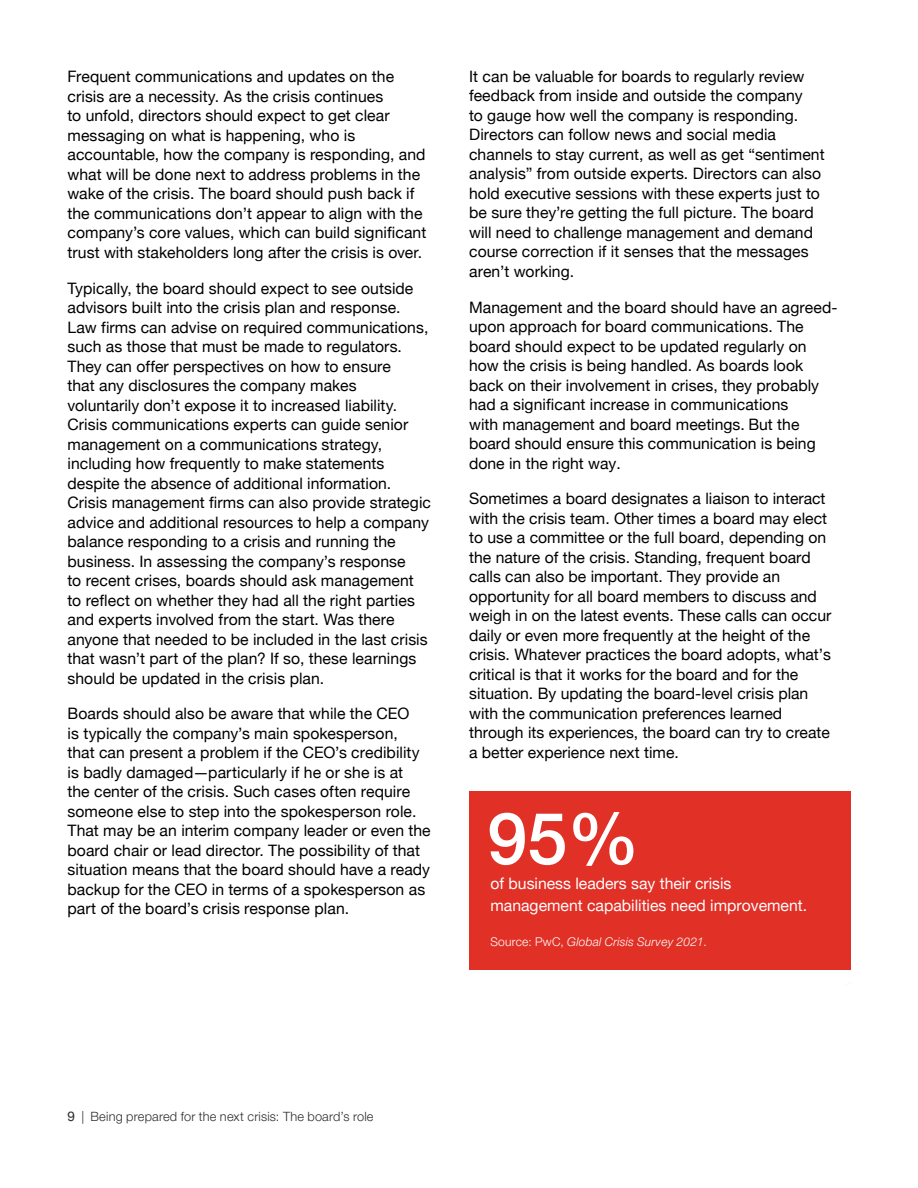
<style>
.page{position:relative;width:918px;height:1188px;background:#fff}
.page>*{position:absolute;margin:0;border:0;box-sizing:border-box;transform-origin:0 0}
.call_out_with_number{font:500 72px "Helvetica Neue LT Pro";color:#fff}
.Body_style_new{font:15.75px/19.5px "Helvetica Neue";letter-spacing:.005em;color:#000}
.Source{font:15.75px/22.6px "Helvetica Neue LT Pro";color:#fff}
.t1{font:300 12.75px "Helvetica Neue LT Pro";letter-spacing:.015em;color:#2d2d2d}
.Source-2{font:italic 300 12px "Helvetica Neue LT Pro";letter-spacing:.015em;color:#fff}
.s1{font-style:normal}
.s2{font-family:"Helvetica Neue";font-weight:400;font-size:13.5px}
</style>
<div class="page">
<div style="left:469px;top:791px;width:381px;height:179px;background:#e13026"></div>
<p class="Body_style_new" style="left:68px;top:68px;width:360px">Frequent communications and updates on the crisis are a necessity. As the crisis continues<br>to unfold, directors should expect to get clear messaging on what is happening, who is accountable, how the company is responding, and what will be done next to address problems in the wake of the crisis. The board should push back if the communications don’t appear to align with the company’s core values, which can build significant trust with stakeholders long after the crisis is over.</p>
<p class="Body_style_new" style="left:68px;top:279px;width:365px">Typically, the board should expect to see outside advisors built into the crisis plan and response.<br>Law firms can advise on required communications, such as those that must be made to regulators.<br>They can offer perspectives on how to ensure<br>that any disclosures the company makes voluntarily don’t expose it to increased liability.<br>Crisis communications experts can guide senior management on a communications strategy, including how frequently to make statements despite the absence of additional information.<br>Crisis management firms can also provide strategic advice and additional resources to help a company balance responding to a crisis and running the business. In assessing the company’s response<br>to recent crises, boards should ask management to reflect on whether they had all the right parties and experts involved from the start. Was there anyone that needed to be included in the last crisis that wasn’t part of the plan? If so, these learnings should be updated in the crisis plan.</p>
<p class="Body_style_new" style="left:68px;top:705px;width:365px">Boards should also be aware that while the CEO<br>is typically the company’s main spokesperson,<br>that can present a problem if the CEO’s credibility is badly damaged—particularly if he or she is at<br>the center of the crisis. Such cases often require someone else to step into the spokesperson role.<br>That may be an interim company leader or even the board chair or lead director. The possibility of that situation means that the board should have a ready backup for the CEO in terms of a spokesperson as part of the board’s crisis response plan.</p>
<p class="Body_style_new" style="left:469px;top:67px;width:357px">It can be valuable for boards to regularly review feedback from inside and outside the company<br>to gauge how well the company is responding.<br>Directors can follow news and social media channels to stay current, as well as get “sentiment analysis” from outside experts. Directors can also hold executive sessions with these experts just to be sure they’re getting the full picture. The board will need to challenge management and demand course correction if it senses that the messages aren’t working.</p>
<p class="Body_style_new" style="left:469px;top:298px;width:370px">Management and the board should have an agreed&shy;upon approach for board communications. The board should expect to be updated regularly on how the crisis is being handled. As boards look back on their involvement in crises, they probably had a significant increase in communications<br>with management and board meetings. But the board should ensure this communication is being done in the right way.</p>
<p class="Body_style_new" style="left:469px;top:490px;width:364px">Sometimes a board designates a liaison to interact with the crisis team. Other times a board may elect to use a committee or the full board, depending on the nature of the crisis. Standing, frequent board calls can also be important. They provide an opportunity for all board members to discuss and weigh in on the latest events. These calls can occur daily or even more frequently at the height of the crisis. Whatever practices the board adopts, what’s critical is that it works for the board and for the situation. By updating the board-level crisis plan with the communication preferences learned through its experiences, the board can try to create a better experience next time.</p>
<p class="call_out_with_number" style="left:487px;top:795px;width:154px">95%</p>
<p class="Source" style="left:491px;top:872px;width:318px">of business leaders say their crisis management capabilities need improvement.</p>
<p class="Source-2" style="left:491px;top:934px;width:218px"><span class="s1">Source: PwC,</span> Global Crisis Survey 2021.</p>
<p class="t1" style="left:68px;top:1108px;width:308px"><span class="s2">9</span> | Being prepared for the next crisis: The board’s role</p>
</div>
